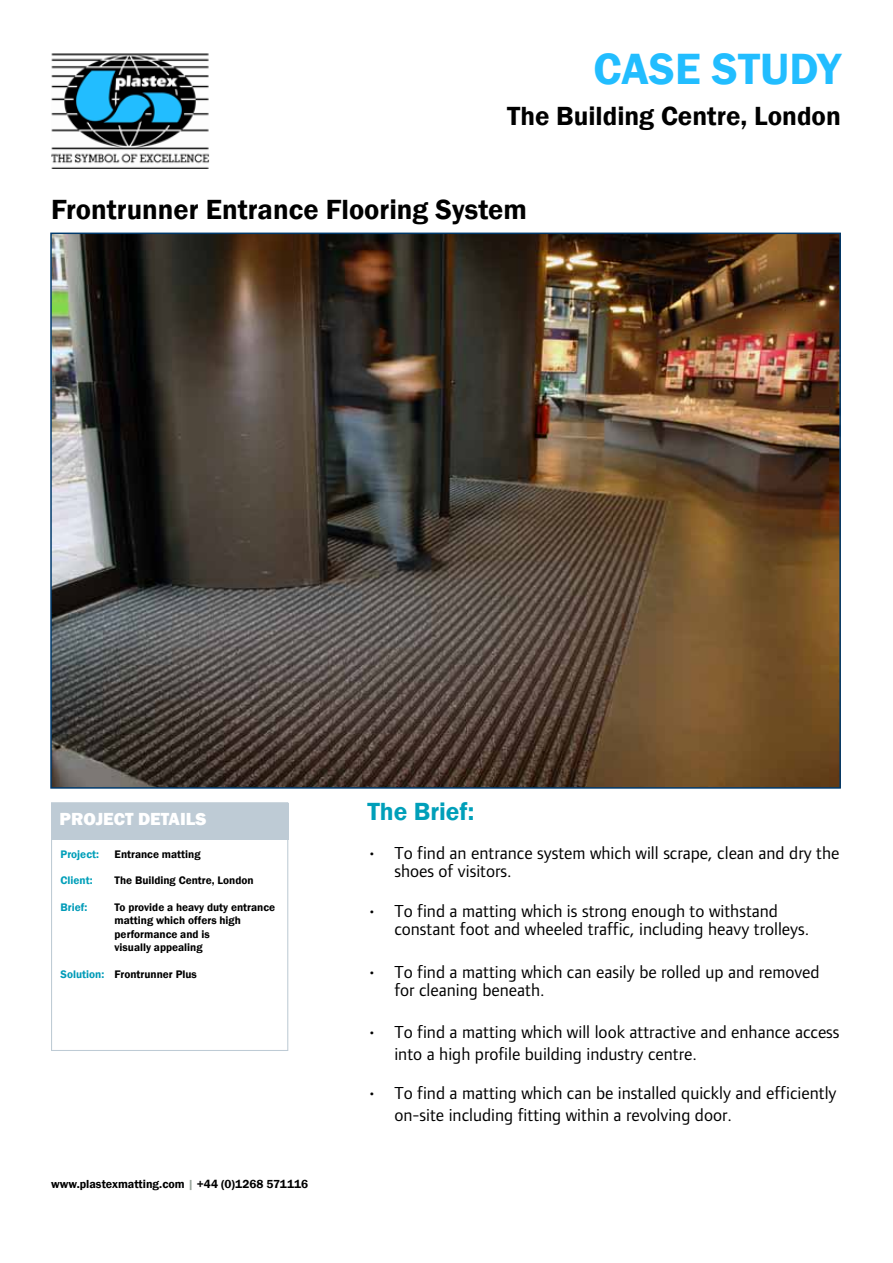
<style>
.page{position:relative;width:893px;height:1263px;background:#fff}
.page>*{position:absolute;margin:0;border:0;box-sizing:border-box;transform-origin:0 0}
.t1{font:600 45px "Franklin Gothic";color:#22bdff}
.t2{font:600 28.5px "Franklin Gothic";color:#000}
.t3{font:600 27px "Franklin Gothic";color:#000}
.t4{font:600 25.5px "Franklin Gothic";color:#009fb9}
.t5{font:18px/18px "Foundry Form Sans";color:#000}
.t6{font:800 18px "Franklin Gothic";color:#fff}
.t7{font:600 12px "Franklin Gothic";color:#000}
.t8{font:600 11.25px/13.5px "Franklin Gothic";color:#000}
.t9{font:600 11.25px "Franklin Gothic";color:#009fb9}
.t10{font:600 11.25px "Franklin Gothic";color:#009bb8}
.s1{color:#009bb8}
.s2{color:#99a49c}
</style>
<div class="page">
<img style="left:51px;top:53px;width:158px;height:116px">
<div style="left:51px;top:802px;width:237px;height:249px;border:1px solid #becbd5"></div>
<div style="left:51px;top:803px;width:237px;height:36px;background:#becbd5"></div>
<img style="left:53px;top:236px;width:785px;height:550px">
<h1 class="t1" style="left:594px;top:41px;width:249px">CASE STUDY</h1>
<h3 class="t3" style="left:507px;top:99px;width:335px">The Building Centre, London</h3>
<h2 class="t2" style="left:51px;top:192px;width:477px">Frontrunner Entrance Flooring System</h2>
<p class="t6" style="left:60px;top:807px;width:148px">PROJECT DETAILS</p>
<p class="t9" style="left:61px;top:847px;width:40px">Project:</p>
<p class="t8" style="left:115px;top:847px;width:87px">Entrance matting</p>
<p class="t9" style="left:61px;top:874px;width:34px">Client:</p>
<p class="t8" style="left:115px;top:874px;width:141px">The Building Centre, London</p>
<p class="t10" style="left:61px;top:900px;width:28px">Brief:</p>
<p class="t8" style="left:115px;top:900px;width:162px">To provide a heavy duty entrance matting which offers high performance and is<br>visually appealing</p>
<p class="t8" style="left:61px;top:967px;width:138px"><span class="s1">Solution:</span> Frontrunner Plus</p>
<p class="t7" style="left:51px;top:1177px;width:259px">www.plastexmatting.com <span class="s2">|</span> +44 (0)1268 571116</p>
<h3 class="t4" style="left:367px;top:796px;width:108px">The Brief:</h3>
<p class="t5" style="left:394px;top:844px;width:446px;text-indent:-27px">• To find an entrance system which will scrape, clean and dry the shoes of visitors.</p>
<p class="t5" style="left:394px;top:901px;width:416px;text-indent:-27px">• To find a matting which is strong enough to withstand constant foot and wheeled traffic, including heavy trolleys.</p>
<p class="t5" style="left:394px;top:962px;width:427px;text-indent:-27px">• To find a matting which can easily be rolled up and removed for cleaning beneath.</p>
<p class="t5" style="left:394px;top:1021px;width:447px;line-height:21.6px;text-indent:-27px">• To find a matting which will look attractive and enhance access into a high profile building industry centre.</p>
<p class="t5" style="left:394px;top:1082px;width:444px;line-height:21.6px;text-indent:-27px">• To find a matting which can be installed quickly and efficiently on-site including fitting within a revolving door.</p>
</div>
